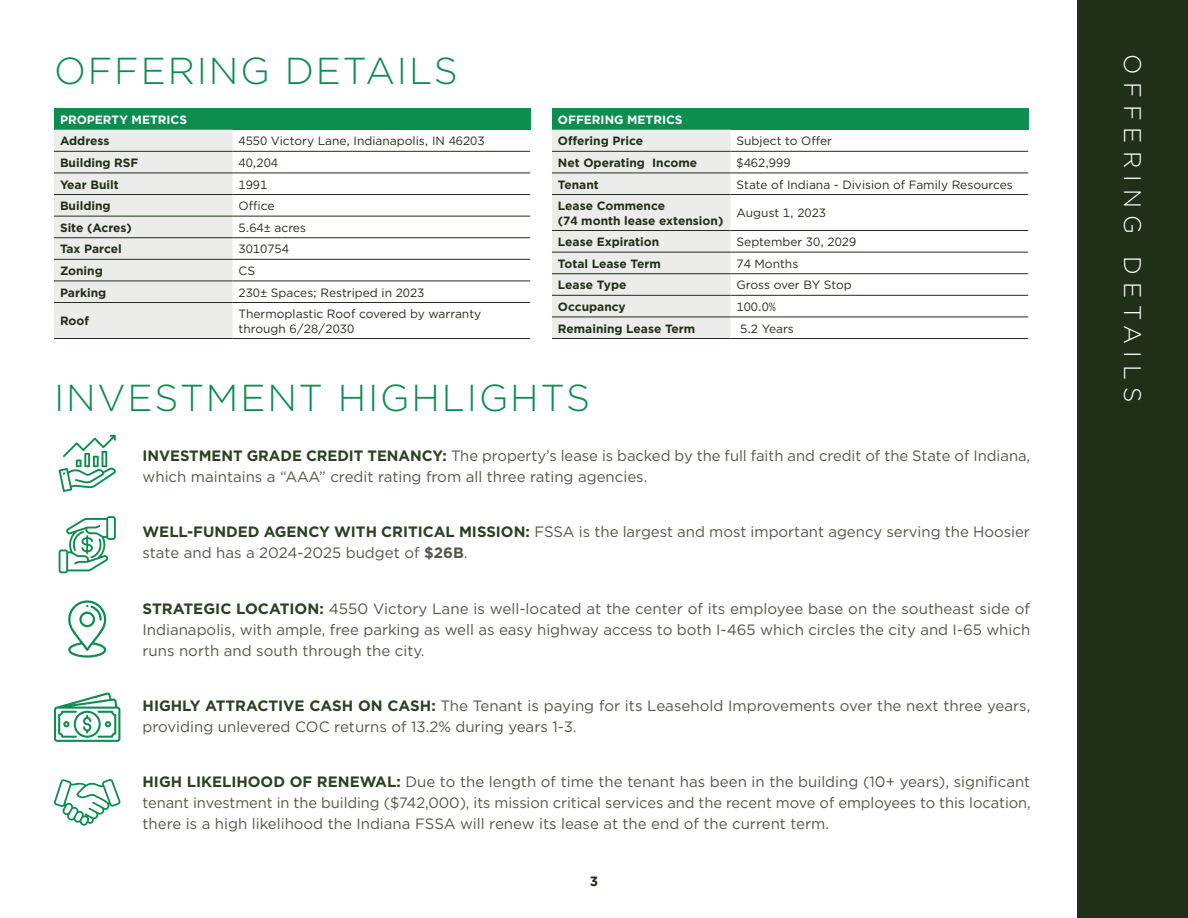
<style>
.page{position:relative;width:1188px;height:918px;background:#fff}
.page>*{position:absolute;margin:0;border:0;box-sizing:border-box;transform-origin:0 0}
.Page_headline{font:300 37.5px "Gotham";letter-spacing:.05em;color:#0d8d50}
.Paragraph_headline{font:300 24px "Gotham";letter-spacing:.3em;color:#fff}
.Body_Copy_-standard{font:15px/21px "Gotham";color:#525947}
.t1{font:700 13.5px "Gotham";color:#203018}
.t2{font:12px/14.4px "Gotham";color:#203018}
.t3{font:700 12px/14.4px "Gotham";color:#203018}
.t4{font:700 12px "Gotham";color:#fff}
.s1{font-weight:700;color:#2a4221}
.s2{font-weight:700}
</style>
<div class="page">
<div style="left:1077px;top:0;width:111px;height:918px;background:#203018"></div>
<div style="left:54px;top:108px;width:476px;height:22px;background:#0d8d50"></div>
<div style="left:54px;top:130px;width:179px;height:208px;background:#ecedea"></div>
<hr style="left:54px;top:151px;width:179px;height:1px;background:#203018">
<hr style="left:233px;top:151px;width:297px;height:1px;background:#203018">
<hr style="left:54px;top:173px;width:179px;height:1px;background:#203018">
<hr style="left:233px;top:173px;width:297px;height:1px;background:#203018">
<hr style="left:54px;top:194px;width:179px;height:1px;background:#203018">
<hr style="left:233px;top:194px;width:297px;height:1px;background:#203018">
<hr style="left:54px;top:216px;width:179px;height:1px;background:#203018">
<hr style="left:233px;top:216px;width:297px;height:1px;background:#203018">
<hr style="left:54px;top:237px;width:179px;height:1px;background:#203018">
<hr style="left:233px;top:237px;width:297px;height:1px;background:#203018">
<hr style="left:54px;top:259px;width:179px;height:1px;background:#203018">
<hr style="left:233px;top:259px;width:297px;height:1px;background:#203018">
<hr style="left:54px;top:281px;width:179px;height:1px;background:#203018">
<hr style="left:233px;top:281px;width:297px;height:1px;background:#203018">
<hr style="left:54px;top:302px;width:179px;height:1px;background:#203018">
<hr style="left:233px;top:302px;width:297px;height:1px;background:#203018">
<hr style="left:54px;top:338px;width:179px;height:1px;background:#203018">
<hr style="left:233px;top:338px;width:297px;height:1px;background:#203018">
<div style="left:552px;top:108px;width:476px;height:22px;background:#0d8d50"></div>
<div style="left:552px;top:130px;width:179px;height:208px;background:#ecedea"></div>
<hr style="left:552px;top:151px;width:179px;height:1px;background:#203018">
<hr style="left:731px;top:151px;width:297px;height:1px;background:#203018">
<hr style="left:552px;top:173px;width:179px;height:1px;background:#203018">
<hr style="left:731px;top:173px;width:297px;height:1px;background:#203018">
<hr style="left:552px;top:194px;width:179px;height:1px;background:#203018">
<hr style="left:731px;top:194px;width:297px;height:1px;background:#203018">
<hr style="left:552px;top:230px;width:179px;height:1px;background:#203018">
<hr style="left:731px;top:230px;width:297px;height:1px;background:#203018">
<hr style="left:552px;top:252px;width:179px;height:1px;background:#203018">
<hr style="left:731px;top:252px;width:297px;height:1px;background:#203018">
<hr style="left:552px;top:273px;width:179px;height:1px;background:#203018">
<hr style="left:731px;top:273px;width:297px;height:1px;background:#203018">
<hr style="left:552px;top:295px;width:179px;height:1px;background:#203018">
<hr style="left:731px;top:295px;width:297px;height:1px;background:#203018">
<hr style="left:552px;top:317px;width:179px;height:1px;background:#203018">
<hr style="left:731px;top:317px;width:297px;height:1px;background:#203018">
<hr style="left:552px;top:338px;width:179px;height:1px;background:#203018">
<hr style="left:731px;top:338px;width:297px;height:1px;background:#203018">
<svg style="left:59px;top:435px;width:57px;height:57px"></svg>
<svg style="left:59px;top:516px;width:57px;height:57px"></svg>
<svg style="left:68px;top:600px;width:38px;height:58px"></svg>
<svg style="left:54px;top:692px;width:66px;height:50px"></svg>
<svg style="left:54px;top:779px;width:66px;height:47px"></svg>
<p class="Page_headline" style="left:54px;top:47px;width:405px">OFFERING DETAILS</p>
<p class="t4" style="left:60px;top:112px;width:129px">PROPERTY METRICS</p>
<p class="t3" style="left:60px;top:134px;width:51px">Address</p>
<p class="t2" style="left:239px;top:134px;width:248px">4550 Victory Lane, Indianapolis, IN 46203</p>
<p class="t3" style="left:60px;top:155px;width:80px">Building RSF</p>
<p class="t2" style="left:239px;top:155px;width:41px">40,204</p>
<p class="t3" style="left:60px;top:177px;width:60px">Year Built</p>
<p class="t2" style="left:239px;top:177px;width:30px">1991</p>
<p class="t3" style="left:60px;top:199px;width:52px">Building</p>
<p class="t2" style="left:239px;top:198px;width:37px">Office</p>
<p class="t3" style="left:60px;top:220px;width:73px">Site (Acres)</p>
<p class="t2" style="left:239px;top:220px;width:69px">5.64± acres</p>
<p class="t3" style="left:60px;top:242px;width:63px">Tax Parcel</p>
<p class="t2" style="left:239px;top:242px;width:52px">3010754</p>
<p class="t3" style="left:60px;top:263px;width:44px">Zoning</p>
<p class="t2" style="left:239px;top:263px;width:18px">CS</p>
<p class="t3" style="left:60px;top:285px;width:48px">Parking</p>
<p class="t2" style="left:239px;top:285px;width:187px">230± Spaces; Restriped in 2023</p>
<p class="t3" style="left:60px;top:314px;width:31px">Roof</p>
<p class="t2" style="left:239px;top:306px;width:244px">Thermoplastic Roof covered by warranty through 6/28/2030</p>
<p class="t4" style="left:558px;top:112px;width:126px">OFFERING METRICS</p>
<p class="t3" style="left:558px;top:134px;width:87px">Offering Price</p>
<p class="t2" style="left:737px;top:134px;width:97px">Subject to Offer</p>
<p class="t3" style="left:558px;top:155px;width:141px">Net Operating Income</p>
<p class="t2" style="left:737px;top:155px;width:55px">$462,999</p>
<p class="t3" style="left:558px;top:177px;width:42px">Tenant</p>
<p class="t2" style="left:737px;top:177px;width:278px">State of Indiana - Division of Family Resources</p>
<p class="t3" style="left:558px;top:199px;width:167px">Lease Commence<br>(74 month lease extension)</p>
<p class="t2" style="left:737px;top:206px;width:91px">August 1, 2023</p>
<p class="t3" style="left:558px;top:235px;width:103px">Lease Expiration</p>
<p class="t2" style="left:737px;top:234px;width:121px">September 30, 2029</p>
<p class="t3" style="left:558px;top:256px;width:104px">Total Lease Term</p>
<p class="t2" style="left:737px;top:256px;width:63px">74 Months</p>
<p class="t3" style="left:558px;top:278px;width:70px">Lease Type</p>
<p class="t2" style="left:737px;top:278px;width:117px">Gross over BY Stop</p>
<p class="t3" style="left:558px;top:299px;width:69px">Occupancy</p>
<p class="t2" style="left:737px;top:299px;width:41px">100.0%</p>
<p class="t3" style="left:558px;top:321px;width:139px">Remaining Lease Term</p>
<p class="t2" style="left:740px;top:321px;width:55px">5.2 Years</p>
<p class="Page_headline" style="left:54px;top:374px;width:538px">INVESTMENT HIGHLIGHTS</p>
<p class="Body_Copy_-standard" style="left:143px;top:445px;width:889px"><span class="s1">INVESTMENT GRADE CREDIT TENANCY:</span> The property’s lease is backed by the full faith and credit of the State of Indiana, which maintains a “AAA” credit rating from all three rating agencies.</p>
<p class="Body_Copy_-standard" style="left:143px;top:521px;width:889px"><span class="s1">WELL-FUNDED AGENCY WITH CRITICAL MISSION:</span> FSSA is the largest and most important agency serving the Hoosier state and has a 2024-2025 budget of <span class="s2">$26B</span>.</p>
<p class="Body_Copy_-standard" style="left:143px;top:597px;width:889px;text-align:justify"><span class="s1">STRATEGIC LOCATION:</span> 4550 Victory Lane is well-located at the center of its employee base on the southeast side of Indianapolis, with ample, free parking as well as easy highway access to both I-465 which circles the city and I-65 which runs north and south through the city.</p>
<p class="Body_Copy_-standard" style="left:143px;top:694px;width:889px"><span class="s1">HIGHLY ATTRACTIVE CASH ON CASH:</span> The Tenant is paying for its Leasehold Improvements over the next three years, providing unlevered COC returns of 13.2% during years 1-3.</p>
<p class="Body_Copy_-standard" style="left:143px;top:770px;width:890px;text-align:justify"><span class="s1">HIGH LIKELIHOOD OF RENEWAL:</span> Due to the length of time the tenant has been in the building (10+ years), significant tenant investment in the building ($742,000), its mission critical services and the recent move of employees to this location, there is a high likelihood the Indiana FSSA will renew its lease at the end of the current term.</p>
<p class="t1" style="left:590px;top:873px;width:10px">3</p>
<p class="Paragraph_headline" style="left:1148px;top:54px;width:350px;rotate:90deg">OFFERING DETAILS</p>
</div>
